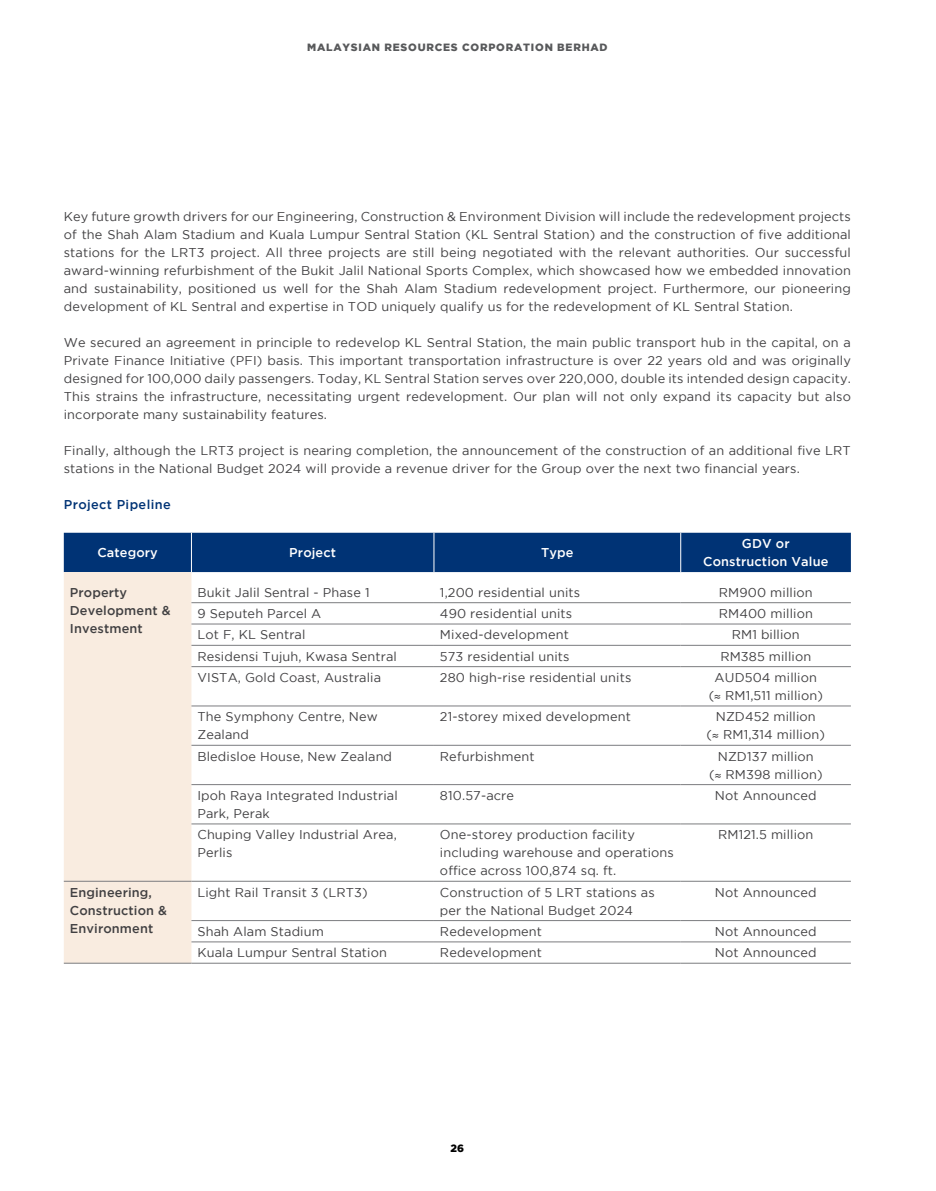
<style>
.page{position:relative;width:936px;height:1191px;background:#fff}
.page>*{position:absolute;margin:0;border:0;box-sizing:border-box;transform-origin:0 0}
.t1{font:12.75px/18px "Gotham";letter-spacing:.01em;color:#414042}
.t2{font:500 12.75px/18px "Gotham";letter-spacing:.01em;color:#414042}
.t3{font:500 12.75px/18px "Gotham";letter-spacing:.01em;color:#fff;text-align:center}
.t4{font:500 12.75px "Gotham";letter-spacing:.03em;color:#003375}
.t5{font:900 10.5px "Gotham";letter-spacing:.075em;color:#58595b}
.t6{font:900 10.5px "Gotham";color:#000}
.s1{font-family:"Helvetica Neue LT Std";font-weight:800;font-size:11.25px}
</style>
<div class="page">
<div style="left:64px;top:533px;width:786px;height:39px;background:#003375"></div>
<div style="left:64px;top:572px;width:127px;height:391px;background:#f9ece0"></div>
<hr style="left:191px;top:533px;width:1px;height:39px;background:#fff">
<hr style="left:433px;top:533px;width:1px;height:39px;background:#fff">
<hr style="left:680px;top:533px;width:1px;height:39px;background:#fff">
<hr style="left:191px;top:602px;width:243px;height:1px;background:#7b7c7f">
<hr style="left:434px;top:602px;width:246px;height:1px;background:#7b7c7f">
<hr style="left:680px;top:602px;width:170px;height:1px;background:#7b7c7f">
<hr style="left:191px;top:624px;width:243px;height:1px;background:#7b7c7f">
<hr style="left:434px;top:624px;width:246px;height:1px;background:#7b7c7f">
<hr style="left:680px;top:624px;width:170px;height:1px;background:#7b7c7f">
<hr style="left:191px;top:645px;width:243px;height:1px;background:#7b7c7f">
<hr style="left:434px;top:645px;width:246px;height:1px;background:#7b7c7f">
<hr style="left:680px;top:645px;width:170px;height:1px;background:#7b7c7f">
<hr style="left:191px;top:666px;width:243px;height:1px;background:#7b7c7f">
<hr style="left:434px;top:666px;width:246px;height:1px;background:#7b7c7f">
<hr style="left:680px;top:666px;width:170px;height:1px;background:#7b7c7f">
<hr style="left:191px;top:705px;width:243px;height:1px;background:#7b7c7f">
<hr style="left:434px;top:705px;width:246px;height:1px;background:#7b7c7f">
<hr style="left:680px;top:705px;width:170px;height:1px;background:#7b7c7f">
<hr style="left:191px;top:745px;width:243px;height:1px;background:#7b7c7f">
<hr style="left:434px;top:745px;width:246px;height:1px;background:#7b7c7f">
<hr style="left:680px;top:745px;width:170px;height:1px;background:#7b7c7f">
<hr style="left:191px;top:784px;width:243px;height:1px;background:#7b7c7f">
<hr style="left:434px;top:784px;width:246px;height:1px;background:#7b7c7f">
<hr style="left:680px;top:784px;width:170px;height:1px;background:#7b7c7f">
<hr style="left:191px;top:823px;width:243px;height:1px;background:#7b7c7f">
<hr style="left:434px;top:823px;width:246px;height:1px;background:#7b7c7f">
<hr style="left:680px;top:823px;width:170px;height:1px;background:#7b7c7f">
<hr style="left:64px;top:881px;width:127px;height:1px;background:#7b7c7f">
<hr style="left:64px;top:963px;width:127px;height:1px;background:#7b7c7f">
<hr style="left:191px;top:881px;width:243px;height:1px;background:#7b7c7f">
<hr style="left:434px;top:881px;width:246px;height:1px;background:#7b7c7f">
<hr style="left:680px;top:881px;width:170px;height:1px;background:#7b7c7f">
<hr style="left:191px;top:920px;width:243px;height:1px;background:#7b7c7f">
<hr style="left:434px;top:920px;width:246px;height:1px;background:#7b7c7f">
<hr style="left:680px;top:920px;width:170px;height:1px;background:#7b7c7f">
<hr style="left:191px;top:941px;width:243px;height:1px;background:#7b7c7f">
<hr style="left:434px;top:941px;width:246px;height:1px;background:#7b7c7f">
<hr style="left:680px;top:941px;width:170px;height:1px;background:#7b7c7f">
<hr style="left:191px;top:963px;width:243px;height:1px;background:#7b7c7f">
<hr style="left:434px;top:963px;width:246px;height:1px;background:#7b7c7f">
<hr style="left:680px;top:963px;width:170px;height:1px;background:#7b7c7f">
<p class="t5" style="left:307px;top:41px;width:302px">MALAYSIAN RESOURCES CORPORATION BERHAD</p>
<p class="t1" style="left:64px;top:207px;width:788px;text-align:justify">Key future growth drivers for our Engineering, Construction &amp; Environment Division will include the redevelopment projects of the Shah Alam Stadium and Kuala Lumpur Sentral Station (KL Sentral Station) and the construction of five additional stations for the LRT3 project. All three projects are still being negotiated with the relevant authorities. Our successful award-winning refurbishment of the Bukit Jalil National Sports Complex, which showcased how we embedded innovation and sustainability, positioned us well for the Shah Alam Stadium redevelopment project. Furthermore, our pioneering development of KL Sentral and expertise in TOD uniquely qualify us for the redevelopment of KL Sentral Station.</p>
<p class="t1" style="left:64px;top:333px;width:788px;text-align:justify">We secured an agreement in principle to redevelop KL Sentral Station, the main public transport hub in the capital, on a Private Finance Initiative (PFI) basis. This important transportation infrastructure is over 22 years old and was originally designed for 100,000 daily passengers. Today, KL Sentral Station serves over 220,000, double its intended design capacity.<br>This strains the infrastructure, necessitating urgent redevelopment. Our plan will not only expand its capacity but also incorporate many sustainability features.</p>
<p class="t1" style="left:64px;top:441px;width:788px">Finally, although the LRT3 project is nearing completion, the announcement of the construction of an additional five LRT stations in the National Budget 2024 will provide a revenue driver for the Group over the next two financial years.</p>
<p class="t4" style="left:64px;top:497px;width:108px">Project Pipeline</p>
<p class="t3" style="left:97px;top:543px;width:62px">Category</p>
<p class="t3" style="left:289px;top:543px;width:48px">Project</p>
<p class="t3" style="left:541px;top:543px;width:34px">Type</p>
<p class="t3" style="left:703px;top:534px;width:127px">GDV or<br>Construction Value</p>
<p class="t2" style="left:70px;top:583px;width:102px">Property<br>Development &amp;<br>Investment</p>
<p class="t1" style="left:197px;top:583px;width:174px">Bukit Jalil Sentral - Phase 1</p>
<p class="t1" style="left:440px;top:583px;width:142px">1,200 residential units</p>
<p class="t1" style="left:719px;top:583px;width:95px">RM900 million</p>
<p class="t1" style="left:197px;top:604px;width:125px">9 Seputeh Parcel A</p>
<p class="t1" style="left:440px;top:604px;width:134px">490 residential units</p>
<p class="t1" style="left:718px;top:604px;width:96px">RM400 million</p>
<p class="t1" style="left:197px;top:625px;width:109px">Lot F, KL Sentral</p>
<p class="t1" style="left:440px;top:625px;width:130px">Mixed-development</p>
<p class="t1" style="left:731px;top:625px;width:69px">RM1 billion</p>
<p class="t1" style="left:197px;top:647px;width:201px">Residensi Tujuh, Kwasa Sentral</p>
<p class="t1" style="left:440px;top:647px;width:131px">573 residential units</p>
<p class="t1" style="left:720px;top:647px;width:92px">RM385 million</p>
<p class="t1" style="left:197px;top:668px;width:185px">VISTA, Gold Coast, Australia</p>
<p class="t1" style="left:440px;top:668px;width:193px">280 high-rise residential units</p>
<p class="t1" style="left:708px;top:668px;width:116px;text-align:center">AUD504 million (<span class="s1">≈</span> RM1,511 million)</p>
<p class="t1" style="left:197px;top:707px;width:182px">The Symphony Centre, New<br>Zealand</p>
<p class="t1" style="left:440px;top:707px;width:192px">21-storey mixed development</p>
<p class="t1" style="left:706px;top:707px;width:120px;text-align:center">NZD452 million<br>(<span class="s1">≈</span> RM1,314 million)</p>
<p class="t1" style="left:197px;top:747px;width:196px">Bledisloe House, New Zealand</p>
<p class="t1" style="left:440px;top:747px;width:96px">Refurbishment</p>
<p class="t1" style="left:709px;top:747px;width:115px;text-align:center">NZD137 million<br>(<span class="s1">≈</span> RM398 million)</p>
<p class="t1" style="left:197px;top:786px;width:202px">Ipoh Raya Integrated Industrial<br>Park, Perak</p>
<p class="t1" style="left:440px;top:786px;width:76px">810.57-acre</p>
<p class="t1" style="left:714px;top:786px;width:103px">Not Announced</p>
<p class="t1" style="left:197px;top:825px;width:201px">Chuping Valley Industrial Area,<br>Perlis</p>
<p class="t1" style="left:440px;top:825px;width:235px">One-storey production facility including warehouse and operations office across 100,874 sq. ft.</p>
<p class="t1" style="left:718px;top:825px;width:97px">RM121.5 million</p>
<p class="t2" style="left:70px;top:882px;width:99px">Engineering,<br>Construction &amp;<br>Environment</p>
<p class="t1" style="left:197px;top:883px;width:172px">Light Rail Transit 3 (LRT3)</p>
<p class="t1" style="left:440px;top:883px;width:216px">Construction of 5 LRT stations as per the National Budget 2024</p>
<p class="t1" style="left:714px;top:883px;width:103px">Not Announced</p>
<p class="t1" style="left:197px;top:922px;width:128px">Shah Alam Stadium</p>
<p class="t1" style="left:440px;top:922px;width:104px">Redevelopment</p>
<p class="t1" style="left:714px;top:922px;width:103px">Not Announced</p>
<p class="t1" style="left:197px;top:943px;width:191px">Kuala Lumpur Sentral Station</p>
<p class="t1" style="left:440px;top:943px;width:104px">Redevelopment</p>
<p class="t1" style="left:714px;top:943px;width:103px">Not Announced</p>
<p class="t6" style="left:450px;top:1142px;width:15px">26</p>
</div>
